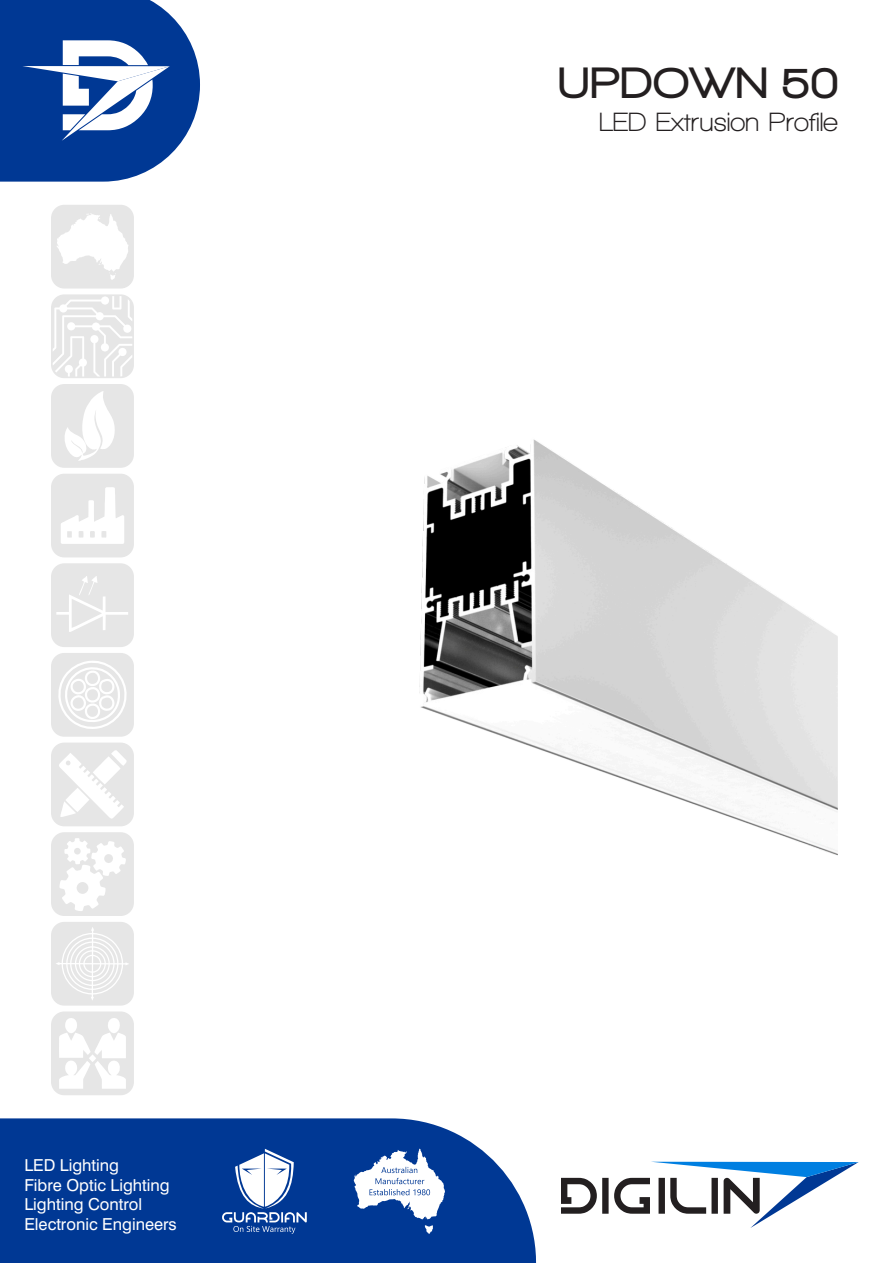
<style>
.page{position:relative;width:893px;height:1263px;background:#fff}
.page>*{position:absolute;margin:0;border:0;box-sizing:border-box;transform-origin:0 0}
.t1{font:900 45px "Walkway";letter-spacing:.05em;color:#231f20}
.t2{font:700 27px "Walkway";color:#231f20}
.t3{font:16.5px/19.8px "Swiss 721 BT";color:#fff}
</style>
<div class="page">
<svg style="left:0;top:1118px;width:537px;height:145px;background:#13479c"></svg>
<svg style="left:0;top:0;width:200px;height:182px"></svg>
<svg style="left:561px;top:1162px;width:298px;height:66px"></svg>
<svg style="left:354px;top:1149px;width:91px;height:85px"></svg>
<svg style="left:222px;top:1149px;width:85px;height:85px"></svg>
<svg style="left:51px;top:474px;width:83px;height:83px"></svg>
<svg style="left:51px;top:205px;width:83px;height:173px"></svg>
<svg style="left:51px;top:384px;width:83px;height:84px"></svg>
<svg style="left:51px;top:1011px;width:83px;height:84px"></svg>
<svg style="left:51px;top:832px;width:83px;height:84px"></svg>
<svg style="left:51px;top:653px;width:83px;height:173px"></svg>
<svg style="left:51px;top:922px;width:83px;height:83px"></svg>
<svg style="left:51px;top:563px;width:83px;height:84px;background:#e8e8e8"></svg>
<img style="left:419px;top:439px;width:419px;height:417px">
<h1 class="t1" style="left:559px;top:59px;width:280px">UPDOWN 50</h1>
<h2 class="t2" style="left:599px;top:107px;width:240px">LED Extrusion Profile</h2>
<p class="t3" style="left:24px;top:1157px;width:154px">LED Lighting<br>Fibre Optic Lighting<br>Lighting Control<br>Electronic Engineers</p>
</div>
